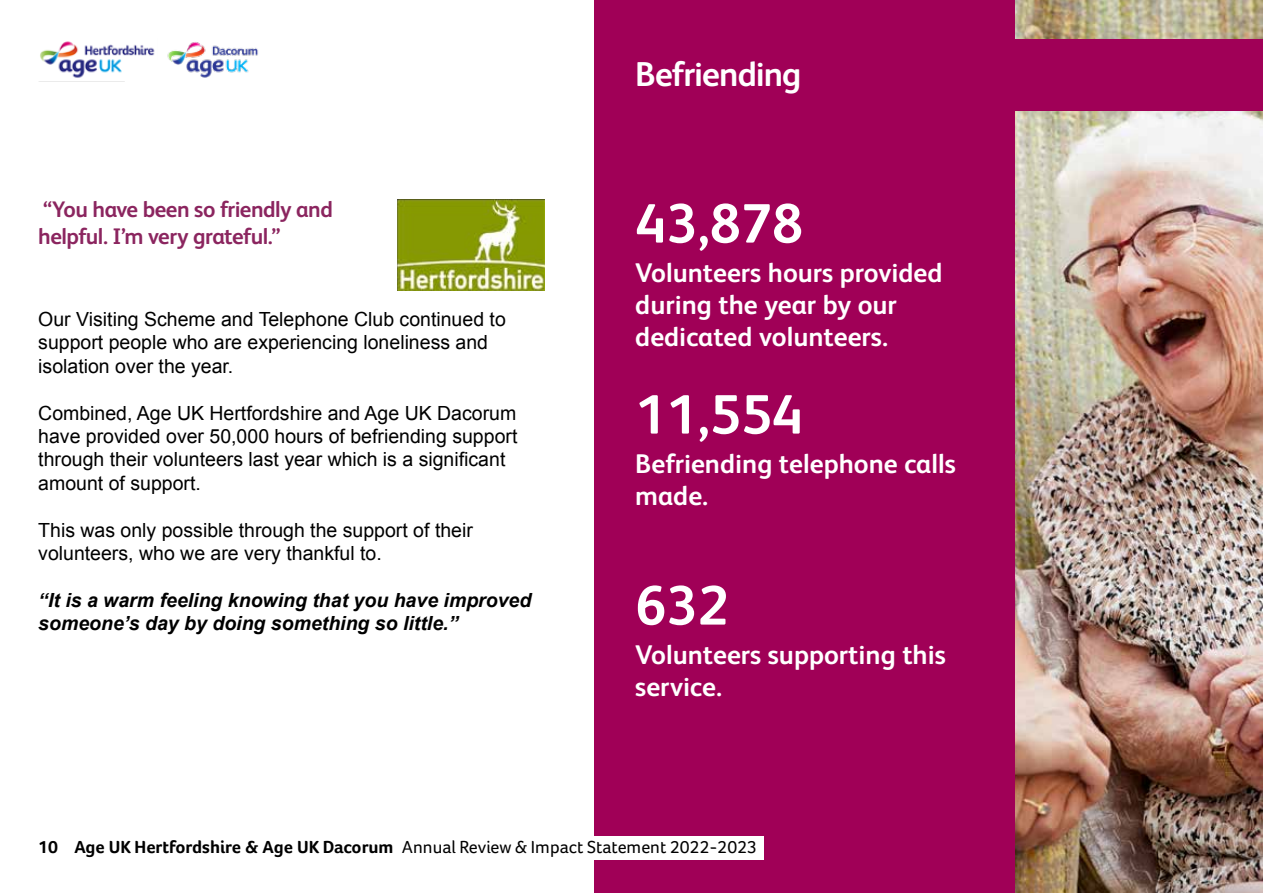
<style>
.page{position:relative;width:1263px;height:893px;background:#fff}
.page>*{position:absolute;margin:0;border:0;box-sizing:border-box;transform-origin:0 0}
.t1{font:700 55.5px "FS Albert Pro";color:#fff}
.t2{font:700 34.5px "FS Albert Pro";letter-spacing:-.03em;color:#fff}
.t3{font:700 27px/32.4px "FS Albert Pro";color:#fff}
.t4{font:700 22.5px/27px "FS Albert Pro";letter-spacing:-.025em;color:#8b255f}
.t5{font:19.5px/23.4px "Arial";color:#000}
.t6{font:italic 700 19.5px/23.4px "Arial";color:#000}
.t7{font:18px "Foco Age UK";color:#000}
.s1{font-weight:700}
</style>
<div class="page">
<img style="left:1015px;top:0;width:248px;height:893px">
<div style="left:594px;top:0;width:421px;height:893px;background:#a00057"></div>
<div style="left:594px;top:39px;width:669px;height:72px;background:#a00057"></div>
<img style="left:398px;top:200px;width:146px;height:91px">
<div style="left:67px;top:836px;width:696px;height:23px;background:#fff"></div>
<img style="left:39px;top:41px;width:116px;height:41px">
<img style="left:167px;top:42px;width:91px;height:35px">
<p class="t4" style="left:38px;top:195px;width:296px">“You have been so friendly and helpful. I’m very grateful.”</p>
<p class="t5" style="left:38px;top:308px;width:469px">Our Visiting Scheme and Telephone Club continued to support people who are experiencing loneliness and isolation over the year.</p>
<p class="t5" style="left:38px;top:401px;width:481px">Combined, Age UK Hertfordshire and Age UK Dacorum have provided over 50,000 hours of befriending support through their volunteers last year which is a significant amount of support.</p>
<p class="t5" style="left:38px;top:518px;width:436px">This was only possible through the support of their volunteers, who we are very thankful to.</p>
<p class="t6" style="left:38px;top:589px;width:495px">“It is a warm feeling knowing that you have improved someone’s day by doing something so little.”</p>
<h2 class="t2" style="left:635px;top:49px;width:168px">Befriending</h2>
<h1 class="t1" style="left:635px;top:184px;width:169px">43,878</h1>
<h3 class="t3" style="left:635px;top:255px;width:309px">Volunteers hours provided during the year by our dedicated volunteers.</h3>
<h1 class="t1" style="left:635px;top:375px;width:169px">11,554</h1>
<h3 class="t3" style="left:635px;top:446px;width:322px">Befriending telephone calls made.</h3>
<h1 class="t1" style="left:635px;top:566px;width:95px">632</h1>
<h3 class="t3" style="left:635px;top:637px;width:312px">Volunteers supporting this service.</h3>
<p class="t7" style="left:38px;top:836px;width:720px"><span class="s1">10 Age UK Hertfordshire &amp; Age UK Dacorum</span> Annual Review &amp; Impact Statement 2022-2023</p>
</div>
